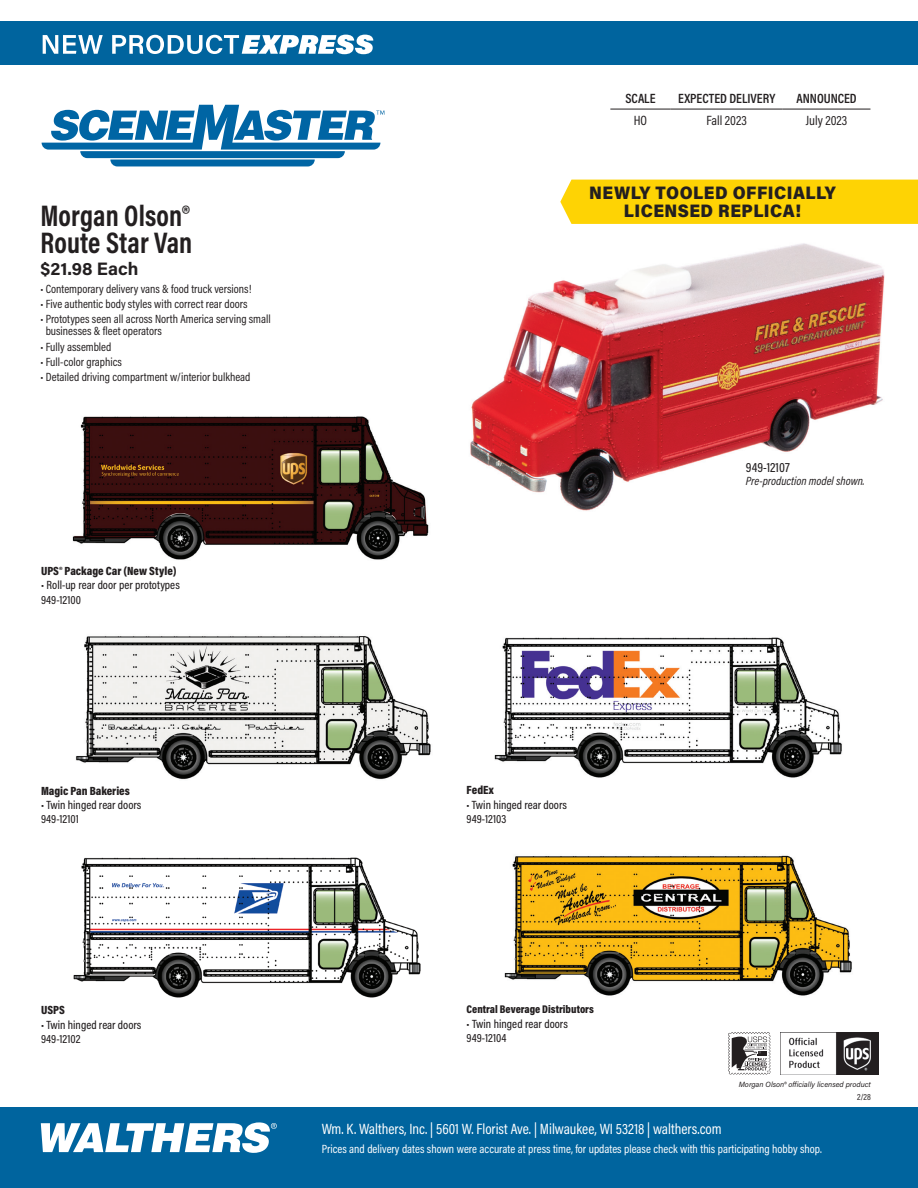
<style>
.page{position:relative;width:918px;height:1188px;background:#fff}
.page>*{position:absolute;margin:0;border:0;box-sizing:border-box;transform-origin:0 0}
.Editorial_Product_Name{font:700 30px/27px "Acumin Pro Cond";letter-spacing:.005em;color:#231f20;scale:.93 1}
.Flyer_First_Product_Name{font:900 18px/18px "Acumin Pro";letter-spacing:.03em;color:#231f20;text-align:center;scale:.93 1}
.Editorial_Price_Delivery_Date{font:700 18px "Acumin Pro";color:#231f20}
.t1{font:15px "Acumin Pro Cond";color:#fff}
.Scale_Box{font:600 13.5px "Acumin Pro Cond";color:#231f20}
.Scale_Box-2{font:13.5px "Acumin Pro Cond";color:#231f20}
.Editorial_Product_Listing{font:500 13.5px "Acumin Pro Cond";letter-spacing:.005em;color:#231f20}
.Editorial_Bullets{font:12px/12px "Acumin Pro Cond";color:#231f20}
.Editorial_Product_Listing-2{font:500 12px "Acumin Pro Cond";color:#231f20}
.t2{font:12px "Acumin Pro Cond";color:#fff}
.Editorial_Product_Name-2{font:900 12px "Acumin Pro Cond";color:#231f20}
.Editorial_Product_Name-3{font:500 12px "Acumin Pro Cond";color:#231f20}
.Editorial_Product_Listing-3{font:italic 12px "Acumin Pro Cond";color:#231f20}
.Editorial_Product_Name-4{font:900 11.25px "Acumin Pro Cond";color:#231f20}
.t3{font:9px "Acumin Pro Cond";color:#231f20}
.UP_Disclaimer{font:italic 7.5px "Acumin Pro";color:#231f20}
</style>
<div class="page">
<div style="left:0;top:22px;width:918px;height:43px;background:#00649e"></div>
<svg style="left:43px;top:35px;width:60px;height:19px"></svg>
<svg style="left:112px;top:35px;width:261px;height:19px"></svg>
<div style="left:0;top:1107px;width:918px;height:81px;background:#00649e"></div>
<svg style="left:41px;top:1122px;width:236px;height:31px"></svg>
<hr style="left:610px;top:109px;width:61px;height:1px;background:#231f20">
<hr style="left:671px;top:109px;width:112px;height:1px;background:#231f20">
<hr style="left:783px;top:109px;width:87px;height:1px;background:#231f20">
<svg style="left:42px;top:105px;width:342px;height:61px"></svg>
<div style="left:560px;top:180px;width:358px;height:44px;background:#fed304"></div>
<img style="left:72px;top:416px;width:357px;height:144px">
<img style="left:76px;top:636px;width:355px;height:144px">
<img style="left:73px;top:857px;width:348px;height:141px">
<img style="left:494px;top:637px;width:348px;height:141px">
<img style="left:504px;top:855px;width:348px;height:141px">
<img style="left:781px;top:1032px;width:97px;height:42px">
<svg style="left:728px;top:1032px;width:43px;height:42px"></svg>
<img style="left:470px;top:243px;width:415px;height:268px">
<p class="Editorial_Product_Name" style="left:40px;top:201px;width:165px">Morgan Olson®<br>Route Star Van</p>
<p class="Editorial_Price_Delivery_Date" style="left:40px;top:256px;width:100px">$21.98 Each</p>
<p class="Editorial_Bullets" style="left:40px;top:282px;width:212px">• Contemporary delivery vans &amp; food truck versions!</p>
<p class="Editorial_Bullets" style="left:40px;top:298px;width:209px">• Five authentic body styles with correct rear doors</p>
<p class="Editorial_Bullets" style="left:46px;top:313px;width:226px;text-indent:-5px">• Prototypes seen all across North America serving small businesses &amp; fleet operators</p>
<p class="Editorial_Bullets" style="left:40px;top:340px;width:73px">• Fully assembled</p>
<p class="Editorial_Bullets" style="left:40px;top:355px;width:83px">• Full-color graphics</p>
<p class="Editorial_Bullets" style="left:40px;top:371px;width:211px">• Detailed driving compartment w/interior bulkhead</p>
<p class="Editorial_Product_Name-2" style="left:41px;top:563px;width:137px">UPS® Package Car (New Style)</p>
<p class="Editorial_Product_Listing-2" style="left:41px;top:577px;width:140px">• Roll-up rear door per prototypes</p>
<p class="Editorial_Product_Listing-2" style="left:41px;top:592px;width:42px">949-12100</p>
<p class="Scale_Box" style="left:625px;top:90px;width:32px">SCALE</p>
<p class="Scale_Box" style="left:678px;top:90px;width:99px">EXPECTED DELIVERY</p>
<p class="Scale_Box" style="left:797px;top:90px;width:62px">ANNOUNCED</p>
<p class="Scale_Box-2" style="left:634px;top:112px;width:15px">HO</p>
<p class="Scale_Box-2" style="left:706px;top:112px;width:42px">Fall 2023</p>
<p class="Scale_Box-2" style="left:806px;top:112px;width:43px">July 2023</p>
<p class="Flyer_First_Product_Name" style="left:589px;top:183px;width:267px">NEWLY TOOLED OFFICIALLY<br>LICENSED REPLICA!</p>
<p class="Editorial_Product_Listing" style="left:746px;top:458px;width:45px">949-12107</p>
<p class="Editorial_Product_Listing-3" style="left:746px;top:473px;width:120px">Pre-production model shown.</p>
<p class="Editorial_Product_Name-2" style="left:41px;top:783px;width:90px">Magic Pan Bakeries</p>
<p class="Editorial_Product_Name-3" style="left:41px;top:797px;width:102px">• Twin hinged rear doors</p>
<p class="Editorial_Product_Name-3" style="left:41px;top:812px;width:39px">949-12101</p>
<p class="Editorial_Product_Name-2" style="left:41px;top:1002px;width:25px">USPS</p>
<p class="Editorial_Product_Listing-2" style="left:41px;top:1017px;width:102px">• Twin hinged rear doors</p>
<p class="Editorial_Product_Listing-2" style="left:41px;top:1031px;width:41px">949-12102</p>
<p class="Editorial_Product_Name-2" style="left:467px;top:782px;width:29px">FedEx</p>
<p class="Editorial_Product_Listing-2" style="left:467px;top:797px;width:102px">• Twin hinged rear doors</p>
<p class="Editorial_Product_Listing-2" style="left:467px;top:811px;width:41px">949-12103</p>
<p class="Editorial_Product_Name-4" style="left:467px;top:1002px;width:129px">Central Beverage Distributors</p>
<p class="Editorial_Product_Listing-2" style="left:467px;top:1016px;width:103px">• Twin hinged rear doors</p>
<p class="Editorial_Product_Listing-2" style="left:467px;top:1030px;width:41px">949-12104</p>
<p class="UP_Disclaimer" style="left:739px;top:1079px;width:134px">Morgan Olson® officially licensed product</p>
<p class="t3" style="left:857px;top:1091px;width:15px">2/28</p>
<p class="t1" style="left:322px;top:1120px;width:402px">Wm. K. Walthers, Inc. | 5601 W. Florist Ave. | Milwaukee, WI 53218 | walthers.com</p>
<p class="t2" style="left:322px;top:1142px;width:502px">Prices and delivery dates shown were accurate at press time, for updates please check with this participating hobby shop.</p>
</div>
